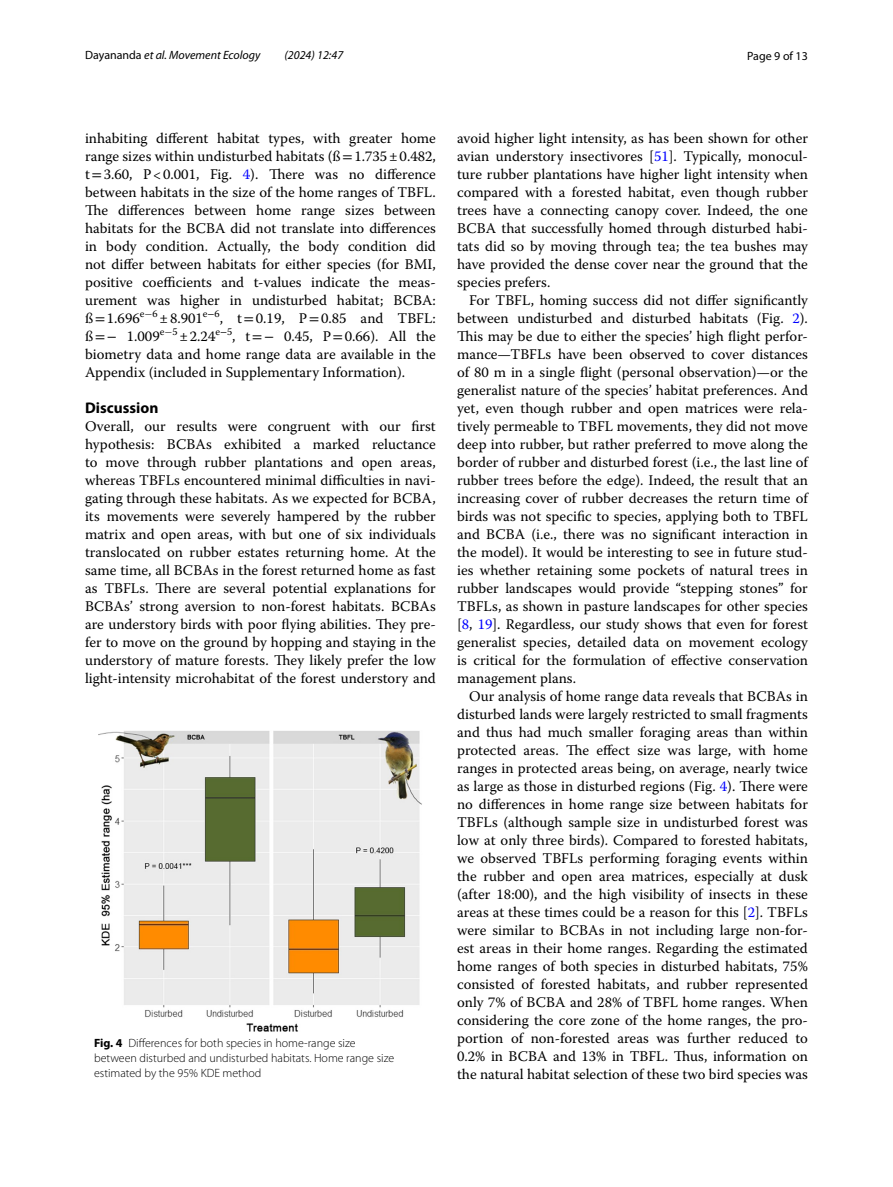
<style>
.page{position:relative;width:893px;height:1187px;background:#fff}
.page>*{position:absolute;margin:0;border:0;box-sizing:border-box;transform-origin:0 0}
.t1{font:700 15.45px "Myriad Pro";color:#000}
.t2{font:14.7px/18px "Warnock Pro";color:#000;text-align:justify}
.t3{font:300 12px/15px "Myriad Pro";color:#000}
.t4{font:italic 12px "Myriad Pro";color:#000}
.t5{font:12px "Myriad Pro";color:#000}
.s1{font-style:normal}
.s2{font-family:"STIX"}
.s3{color:#00f}
.s4{font-weight:700}
</style>
<div class="page">
<img style="left:99px;top:731px;width:323px;height:300px">
<p class="t4" style="left:85px;top:48px;width:177px"><span class="s1">Dayananda</span> et al. Movement Ecology</p>
<p class="t4" style="left:285px;top:48px;width:60px">(2024) 12:47</p>
<p class="t5" style="left:747px;top:48px;width:62px">Page 9 of 13</p>
<p class="t2" style="left:85px;top:128px;width:352px">inhabiting different habitat types, with greater home range sizes within undisturbed habitats (ß<span class="s2">=</span>1.735±0.482, t<span class="s2">=</span>3.60, P&lt;0.001, Fig. <span class="s3">4</span>). There was no difference between habitats in the size of the home ranges of TBFL.<br>The differences between home range sizes between habitats for the BCBA did not translate into differences in body condition. Actually, the body condition did not differ between habitats for either species (for BMI, positive coefficients and t-values indicate the meas&shy;urement was higher in undisturbed habitat; BCBA: ß<span class="s2">=</span>1.696<sup>e</sup><sup>−</sup><sup>6</sup> ±8.901<sup>e</sup><sup>−</sup><sup>6</sup>, t<span class="s2">=</span>0.19, P<span class="s2">=</span>0.85 and TBFL: ß<span class="s2">=−</span> 1.009<sup>e</sup><sup>−</sup><sup>5</sup> ±2.24<sup>e</sup><sup>−</sup><sup>5</sup>, t<span class="s2">=−</span> 0.45, P<span class="s2">=</span>0.66). All the biometry data and home range data are available in the Appendix (included in Supplementary Information).</p>
<p class="t1" style="left:85px;top:397px;width:75px">Discussion</p>
<p class="t2" style="left:85px;top:416px;width:352px">Overall, our results were congruent with our first hypothesis: BCBAs exhibited a marked reluctance to move through rubber plantations and open areas, whereas TBFLs encountered minimal difficulties in navi&shy;gating through these habitats. As we expected for BCBA, its movements were severely hampered by the rubber matrix and open areas, with but one of six individuals translocated on rubber estates returning home. At the same time, all BCBAs in the forest returned home as fast as TBFLs. There are several potential explanations for BCBAs’ strong aversion to non-forest habitats. BCBAs are understory birds with poor flying abilities. They pre&shy;fer to move on the ground by hopping and staying in the understory of mature forests. They likely prefer the low light-intensity microhabitat of the forest understory and</p>
<p class="t3" style="left:94px;top:1035px;width:302px"><span class="s4">Fig. 4</span> Differences for both species in home-range size between disturbed and undisturbed habitats. Home range size estimated by the 95% KDE method</p>
<p class="t2" style="left:457px;top:128px;width:352px">avoid higher light intensity, as has been shown for other avian understory insectivores [<span class="s3">51</span>]. Typically, monocul&shy;ture rubber plantations have higher light intensity when compared with a forested habitat, even though rubber trees have a connecting canopy cover. Indeed, the one BCBA that successfully homed through disturbed habi&shy;tats did so by moving through tea; the tea bushes may have provided the dense cover near the ground that the species prefers.</p>
<p class="t2" style="left:457px;top:290px;width:352px;text-indent:12px">For TBFL, homing success did not differ significantly between undisturbed and disturbed habitats (Fig. <span class="s3">2</span>).<br>This may be due to either the species’ high flight perfor&shy;mance—TBFLs have been observed to cover distances of 80 m in a single flight (personal observation)—or the generalist nature of the species’ habitat preferences. And yet, even though rubber and open matrices were rela&shy;tively permeable to TBFL movements, they did not move deep into rubber, but rather preferred to move along the border of rubber and disturbed forest (i.e., the last line of rubber trees before the edge). Indeed, the result that an increasing cover of rubber decreases the return time of birds was not specific to species, applying both to TBFL and BCBA (i.e., there was no significant interaction in the model). It would be interesting to see in future stud&shy;ies whether retaining some pockets of natural trees in rubber landscapes would provide “stepping stones” for TBFLs, as shown in pasture landscapes for other species [<span class="s3">8</span>, <span class="s3">19</span>]. Regardless, our study shows that even for forest generalist species, detailed data on movement ecology is critical for the formulation of effective conservation management plans.</p>
<p class="t2" style="left:457px;top:686px;width:352px;text-indent:12px">Our analysis of home range data reveals that BCBAs in disturbed lands were largely restricted to small fragments and thus had much smaller foraging areas than within protected areas. The effect size was large, with home ranges in protected areas being, on average, nearly twice as large as those in disturbed regions (Fig. <span class="s3">4</span>). There were no differences in home range size between habitats for TBFLs (although sample size in undisturbed forest was low at only three birds). Compared to forested habitats, we observed TBFLs performing foraging events within the rubber and open area matrices, especially at dusk (after 18:00), and the high visibility of insects in these areas at these times could be a reason for this [<span class="s3">2</span>]. TBFLs were similar to BCBAs in not including large non-for&shy;est areas in their home ranges. Regarding the estimated home ranges of both species in disturbed habitats, 75% consisted of forested habitats, and rubber represented only 7% of BCBA and 28% of TBFL home ranges. When considering the core zone of the home ranges, the pro&shy;portion of non-forested areas was further reduced to 0.2% in BCBA and 13% in TBFL. Thus, information on the natural habitat selection of these two bird species was</p>
</div>
